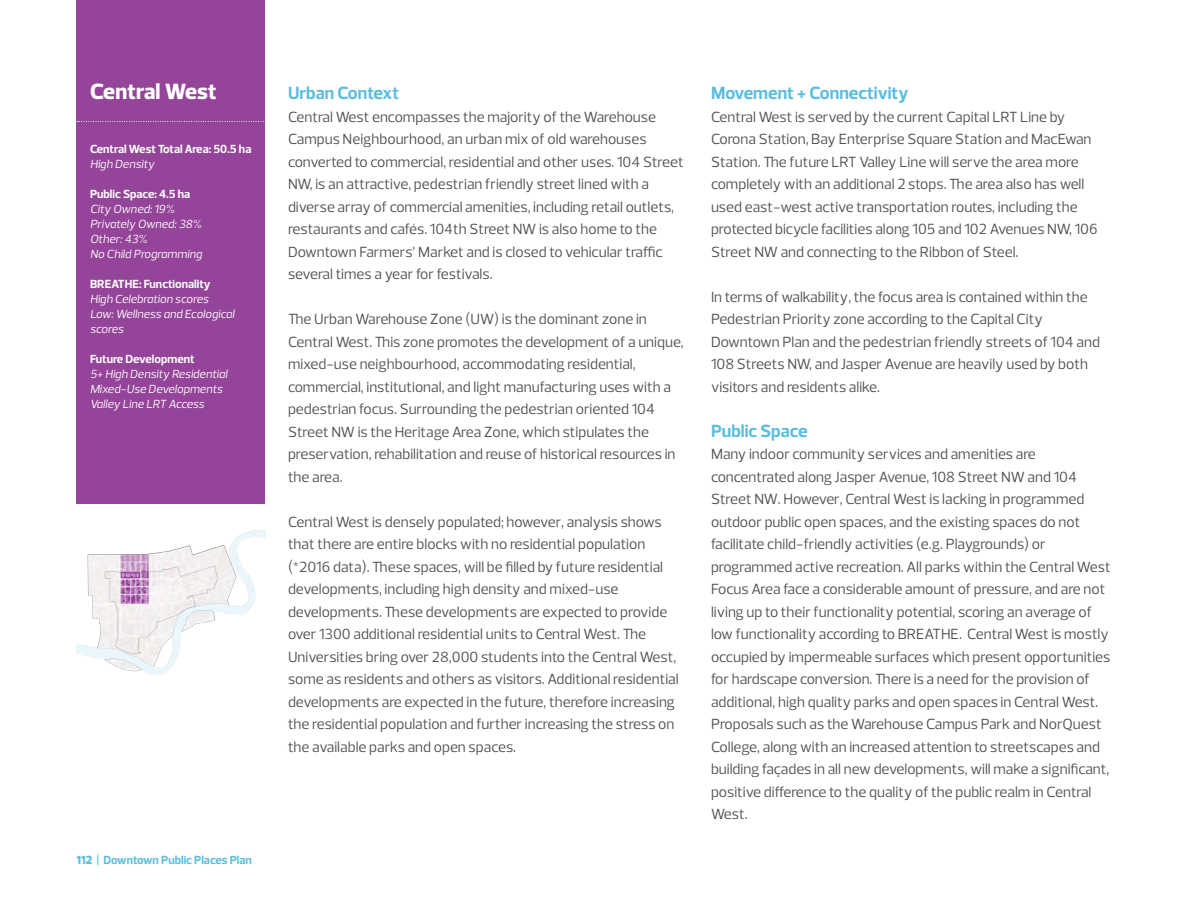
<style>
.page{position:relative;width:1188px;height:918px;background:#fff}
.page>*{position:absolute;margin:0;border:0;box-sizing:border-box;transform-origin:0 0}
._3_Headers{font:800 22.5px "Prelo";letter-spacing:.01em;color:#fff}
._4_Headers{font:700 18px "Prelo";color:#5bbdde}
.Text{font:15px/22.5px "Prelo";color:#4f4d50}
.Sidebar__Notes__L{font:italic 12px/15px "Prelo";color:#fff}
.Sidebar__Title__L{font:700 12px "Prelo";color:#fff}
.t1{font:700 12px "Prelo";color:#5bbdde}
.s1{font-weight:900}
</style>
<div class="page">
<div style="left:76px;top:0;width:190px;height:504px;background:#954599"></div>
<img style="left:76px;top:530px;width:189px;height:145px">
<svg style="left:77px;top:121px;width:189px;height:1px"></svg>
<p class="_3_Headers" style="left:90px;top:78px;width:128px">Central West</p>
<p class="Sidebar__Title__L" style="left:90px;top:142px;width:163px">Central West Total Area: 50.5 ha</p>
<p class="Sidebar__Notes__L" style="left:90px;top:157px;width:66px">High Density</p>
<p class="Sidebar__Title__L" style="left:90px;top:187px;width:102px">Public Space: 4.5 ha</p>
<p class="Sidebar__Notes__L" style="left:90px;top:202px;width:86px">City Owned: 19%</p>
<p class="Sidebar__Notes__L" style="left:90px;top:217px;width:113px">Privately Owned: 38%</p>
<p class="Sidebar__Notes__L" style="left:90px;top:232px;width:59px">Other: 43%</p>
<p class="Sidebar__Notes__L" style="left:90px;top:247px;width:114px">No Child Programming</p>
<p class="Sidebar__Title__L" style="left:90px;top:277px;width:122px">BREATHE: Functionality</p>
<p class="Sidebar__Notes__L" style="left:90px;top:292px;width:120px">High Celebration scores</p>
<p class="Sidebar__Notes__L" style="left:90px;top:307px;width:146px">Low: Wellness and Ecological scores</p>
<p class="Sidebar__Title__L" style="left:90px;top:352px;width:106px">Future Development</p>
<p class="Sidebar__Notes__L" style="left:90px;top:367px;width:139px">5+ High Density Residential<br>Mixed-Use Developments</p>
<p class="Sidebar__Notes__L" style="left:90px;top:397px;width:116px">Valley Line LRT Access</p>
<p class="t1" style="left:76px;top:853px;width:177px"><span class="s1">112</span> | Downtown Public Places Plan</p>
<p class="_4_Headers" style="left:288px;top:82px;width:113px">Urban Context</p>
<p class="Text" style="left:288px;top:105px;width:397px">Central West encompasses the majority of the Warehouse Campus Neighbourhood, an urban mix of old warehouses converted to commercial, residential and other uses. 104 Street NW, is an attractive, pedestrian friendly street lined with a diverse array of commercial amenities, including retail outlets, restaurants and cafés. 104th Street NW is also home to the Downtown Farmers’ Market and is closed to vehicular traffic several times a year for festivals.</p>
<p class="Text" style="left:288px;top:308px;width:397px">The Urban Warehouse Zone (UW) is the dominant zone in Central West. This zone promotes the development of a unique, mixed-use neighbourhood, accommodating residential, commercial, institutional, and light manufacturing uses with a pedestrian focus. Surrounding the pedestrian oriented 104<br>Street NW is the Heritage Area Zone, which stipulates the preservation, rehabilitation and reuse of historical resources in the area.</p>
<p class="Text" style="left:288px;top:510px;width:392px">Central West is densely populated; however, analysis shows that there are entire blocks with no residential population (*2016 data). These spaces, will be filled by future residential developments, including high density and mixed-use developments. These developments are expected to provide over 1300 additional residential units to Central West. The Universities bring over 28,000 students into the Central West, some as residents and others as visitors. Additional residential developments are expected in the future, therefore increasing the residential population and further increasing the stress on the available parks and open spaces.</p>
<p class="_4_Headers" style="left:711px;top:82px;width:199px">Movement + Connectivity</p>
<p class="Text" style="left:711px;top:105px;width:388px">Central West is served by the current Capital LRT Line by Corona Station, Bay Enterprise Square Station and MacEwan Station. The future LRT Valley Line will serve the area more completely with an additional 2 stops. The area also has well used east-west active transportation routes, including the protected bicycle facilities along 105 and 102 Avenues NW, 106<br>Street NW and connecting to the Ribbon of Steel.</p>
<p class="Text" style="left:711px;top:285px;width:391px">In terms of walkability, the focus area is contained within the Pedestrian Priority zone according to the Capital City Downtown Plan and the pedestrian friendly streets of 104 and 108 Streets NW, and Jasper Avenue are heavily used by both visitors and residents alike.</p>
<p class="_4_Headers" style="left:711px;top:419px;width:98px">Public Space</p>
<p class="Text" style="left:711px;top:443px;width:401px">Many indoor community services and amenities are concentrated along Jasper Avenue, 108 Street NW and 104<br>Street NW. However, Central West is lacking in programmed outdoor public open spaces, and the existing spaces do not facilitate child-friendly activities (e.g. Playgrounds) or programmed active recreation. All parks within the Central West Focus Area face a considerable amount of pressure, and are not living up to their functionality potential, scoring an average of low functionality according to BREATHE. Central West is mostly occupied by impermeable surfaces which present opportunities for hardscape conversion. There is a need for the provision of additional, high quality parks and open spaces in Central West.<br>Proposals such as the Warehouse Campus Park and NorQuest College, along with an increased attention to streetscapes and building façades in all new developments, will make a significant, positive difference to the quality of the public realm in Central West.</p>
</div>
